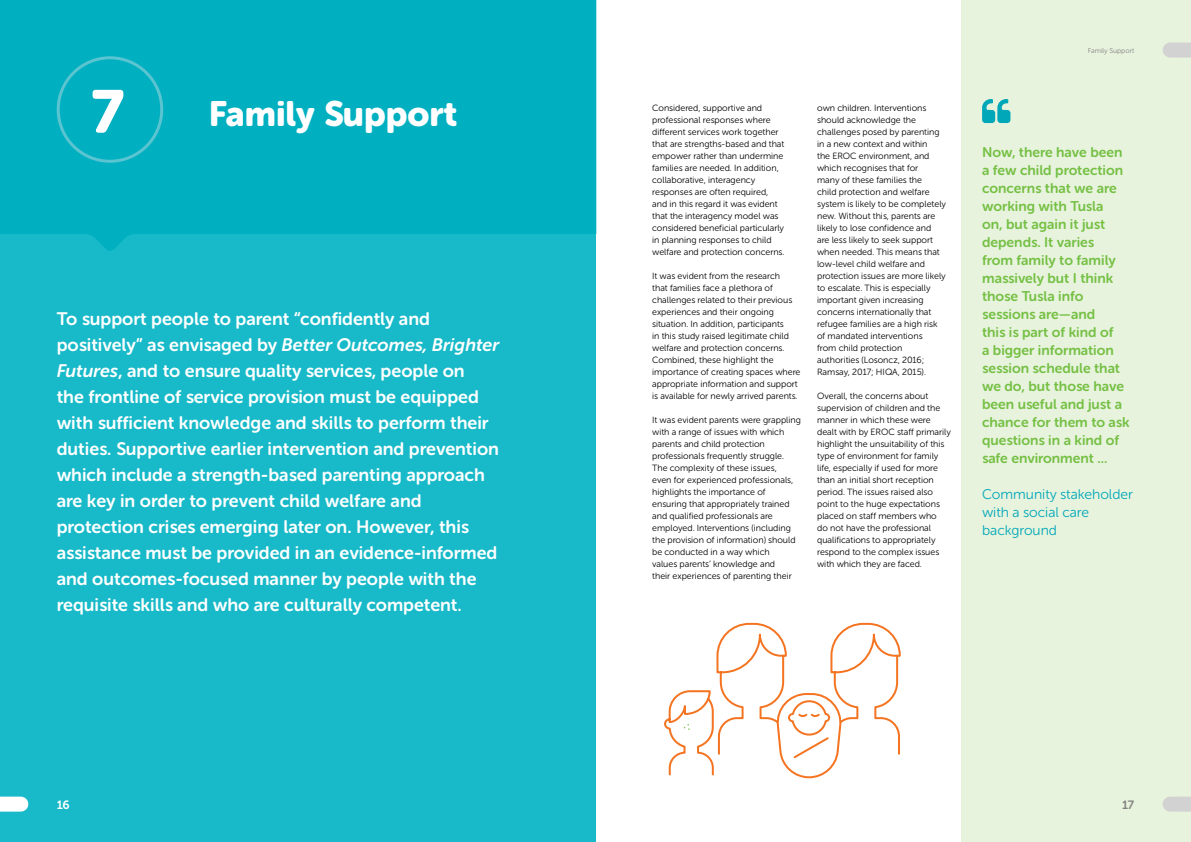
<style>
.page{position:relative;width:1191px;height:842px;background:#fff}
.page>*{position:absolute;margin:0;border:0;box-sizing:border-box;transform-origin:0 0}
.t1{font:60px "Museo Sans Rounded 900";color:#fff}
.t2{font:35px "Museo Sans Rounded 900";color:#fff}
.t3{font:18px/26px "Museo Sans Rounded 700";color:#fff}
.t4{font:14px/18px "Museo Sans Rounded 700";color:#75c044}
.t5{font:14px/18px "Museo Sans Rounded 300";color:#00a7b8}
.t6{font:12px "Museo Sans Rounded 700";color:#fff}
.t7{font:12px "Museo Sans Rounded 700";color:#848383}
.t8{font:9px/12px "Museo Sans Rounded 300";color:#000}
.t9{font:7px "Museo Sans Rounded 300";color:#848383}
.s1{font-style:italic}
</style>
<div class="page">
<div style="left:961px;top:0;width:230px;height:842px;background:#e8f3de"></div>
<div style="left:0;top:0;width:595px;height:842px;background:#18bac9"></div>
<svg style="left:0;top:0;width:596px;height:253px;background:#02b0c1"></svg>
<svg style="left:982px;top:99px;width:28px;height:24px"></svg>
<div style="left:57px;top:56px;width:106px;height:107px;border:3px solid #5bc4d1;border-radius:50%"></div>
<svg style="left:664px;top:622px;width:237px;height:157px"></svg>
<div style="left:1170px;top:43px;width:21px;height:15px;background:#d3d2d2"></div>
<div style="left:1170px;top:797px;width:21px;height:15px;background:#d3d2d2"></div>
<div style="left:0;top:797px;width:21px;height:15px;background:#fff"></div>
<h1 class="t1" style="left:91px;top:78px;width:34px">7</h1>
<h2 class="t2" style="left:209px;top:94px;width:250px">Family Support</h2>
<p class="t3" style="left:57px;top:306px;width:444px">To support people to parent “confidently and positively” as envisaged by <span class="s1">Better Outcomes, Brighter Futures</span>, and to ensure quality services, people on<br>the frontline of service provision must be equipped with sufficient knowledge and skills to perform their duties. Supportive earlier intervention and prevention which include a strength-based parenting approach are key in order to prevent child welfare and protection crises emerging later on. However, this assistance must be provided in an evidence-informed and outcomes-focused manner by people with the requisite skills and who are culturally competent.</p>
<p class="t8" style="left:652px;top:102px;width:134px">Considered, supportive and professional responses where different services work together that are strengths-based and that empower rather than undermine families are needed. In addition, collaborative, interagency responses are often required, and in this regard it was evident that the interagency model was considered beneficial particularly in planning responses to child welfare and protection concerns.</p>
<p class="t8" style="left:652px;top:270px;width:150px">It was evident from the research<br>that families face a plethora of challenges related to their previous experiences and their ongoing situation. In addition, participants<br>in this study raised legitimate child welfare and protection concerns.<br>Combined, these highlight the importance of creating spaces where appropriate information and support is available for newly arrived parents.</p>
<p class="t8" style="left:652px;top:414px;width:150px">It was evident parents were grappling with a range of issues with which parents and child protection professionals frequently struggle.<br>The complexity of these issues,<br>even for experienced professionals, highlights the importance of ensuring that appropriately trained and qualified professionals are employed. Interventions (including the provision of information) should be conducted in a way which<br>values parents’ knowledge and<br>their experiences of parenting their</p>
<p class="t8" style="left:817px;top:102px;width:130px">own children. Interventions should acknowledge the challenges posed by parenting in a new context and within<br>the EROC environment, and which recognises that for<br>many of these families the<br>child protection and welfare system is likely to be completely new. Without this, parents are likely to lose confidence and are less likely to seek support when needed. This means that low-level child welfare and protection issues are more likely to escalate. This is especially important given increasing concerns internationally that refugee families are a high risk of mandated interventions<br>from child protection authorities (Losoncz, 2016;<br>Ramsay, 2017; HIQA, 2015).</p>
<p class="t8" style="left:817px;top:390px;width:135px">Overall, the concerns about supervision of children and the manner in which these were dealt with by EROC staff primarily highlight the unsuitability of this type of environment for family life, especially if used for more than an initial short reception period. The issues raised also point to the huge expectations placed on staff members who<br>do not have the professional qualifications to appropriately respond to the complex issues with which they are faced.</p>
<p class="t9" style="left:1088px;top:47px;width:48px">Family Support</p>
<p class="t4" style="left:982px;top:144px;width:149px">Now, there have been a few child protection concerns that we are working with Tusla<br>on, but again it just depends. It varies<br>from family to family massively but I think those Tusla info sessions are—and<br>this is part of kind of<br>a bigger information session schedule that we do, but those have been useful and just a chance for them to ask questions in a kind of safe environment ...</p>
<h3 class="t5" style="left:982px;top:486px;width:152px">Community stakeholder with a social care background</h3>
<h3 class="t6" style="left:57px;top:798px;width:15px">16</h3>
<h3 class="t7" style="left:1122px;top:798px;width:14px">17</h3>
</div>
